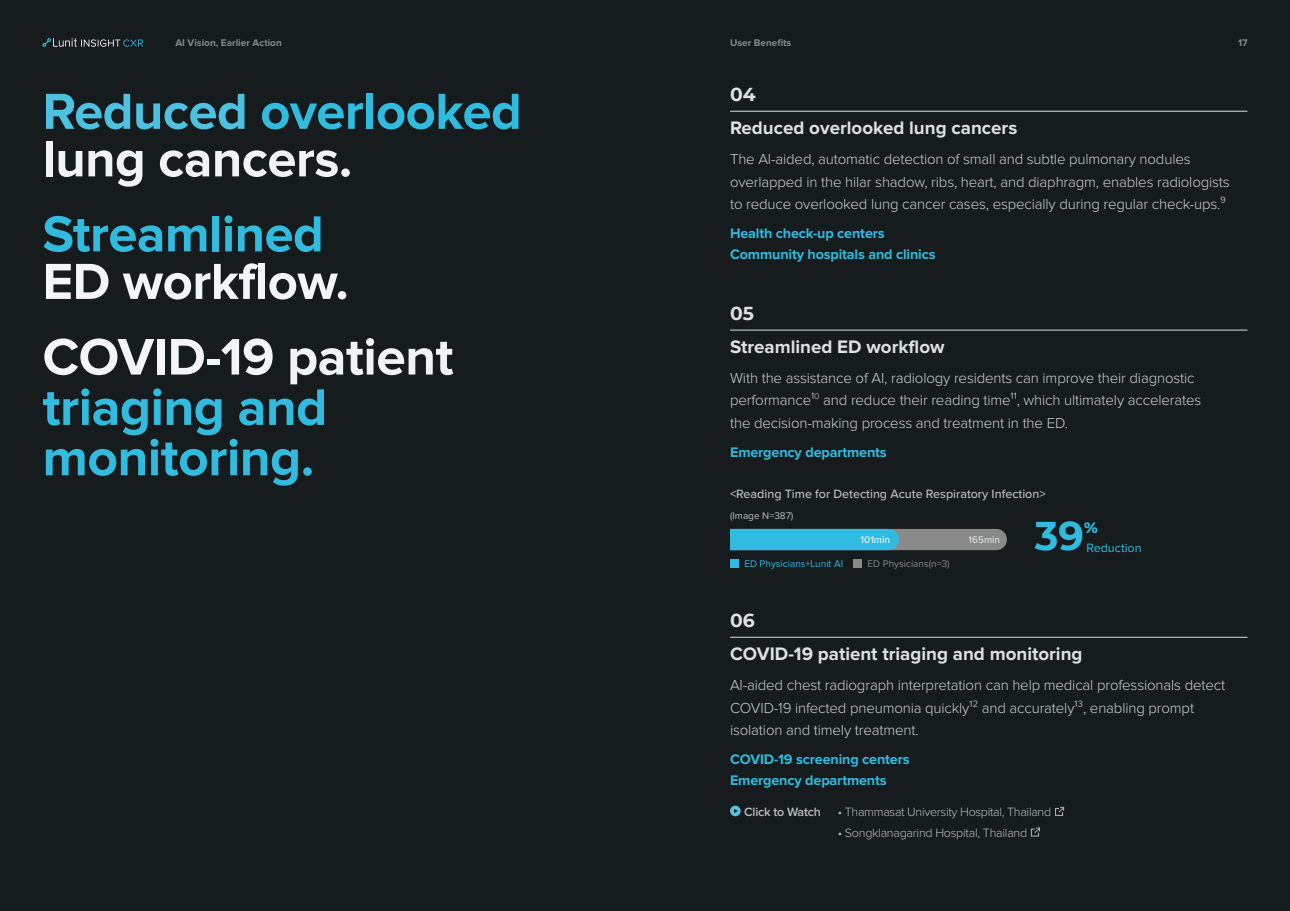
<style>
.page{position:relative;width:1290px;height:911px;background:#fff}
.page>*{position:absolute;margin:0;border:0;box-sizing:border-box;transform-origin:0 0}
.t1{font:700 53.25px/50.4px "Proxima Nova";letter-spacing:-.01em;color:#31bbde}
.t2{font:700 52.5px/47.5px "Proxima Nova";letter-spacing:-.01em;color:#f1f4f7}
.t3{font:700 52.5px "Proxima Nova";letter-spacing:-.01em;color:#31bbde}
.t4{font:700 52.5px "Proxima Nova";letter-spacing:-.01em;color:#f3f5f8}
.t5{font:700 40px "Montserrat";color:#31bbde}
.t6{font:700 18.75px "Proxima Nova";color:#e0e1e1}
.t7{font:700 18.75px "Montserrat";color:#e0e1e1}
.t8{font:800 15.25px "Montserrat";color:#31bbde}
.t9{font:300 15px/22.5px "Proxima Nova";letter-spacing:-.01em;color:#cfd0d0}
.t10{font:700 14.38px/21.2px "Proxima Nova";letter-spacing:-.01em;color:#31bbde}
.t11{font:300 12.5px "Proxima Nova";letter-spacing:-.025em;color:#bdbebe}
.t12{font:500 12.5px "Proxima Nova";color:#bdbebe}
.t13{font:600 12.5px "Proxima Nova";letter-spacing:-.02em;color:#bdbebe}
.t14{font:12.5px "Proxima Nova";color:#31bbde}
.t15{font:700 10px "Proxima Nova";color:#898989}
.t16{font:10px "Proxima Nova";color:#31bbde}
.t17{font:10px "Proxima Nova";color:#898989}
.t18{font:10px "Proxima Nova";color:#bdbebe}
.t19{font:500 10px "Proxima Nova";color:#f5f6f9}
.t20{font:500 10px "Proxima Nova";color:#e0e1e1}
.s1{color:#4ec0e0}
.s2{color:#31bbde}
.s3{color:#f3f5f8}
.s4{color:#f1f4f7}
</style>
<div class="page">
<div style="left:0;top:0;width:645px;height:911px;background:#161b1e"></div>
<div style="left:645px;top:0;width:645px;height:911px;background:#161b1e"></div>
<hr style="left:730px;top:111px;width:517px;height:1px;background:#dcdddd">
<hr style="left:730px;top:637px;width:517px;height:1px;background:#dcdddd">
<div style="left:730px;top:805px;width:11px;height:11px;background:#58c2e1;border-radius:50%"></div>
<svg style="left:734px;top:809px;width:4px;height:4px"></svg>
<svg style="left:1055px;top:807px;width:9px;height:9px"></svg>
<hr style="left:730px;top:330px;width:517px;height:1px;background:#dcdddd">
<div style="left:730px;top:559px;width:9px;height:9px;background:#31bbde"></div>
<div style="left:853px;top:559px;width:9px;height:9px;background:#898989"></div>
<svg style="left:730px;top:529px;width:277px;height:21px;background:#53a6bb"></svg>
<svg style="left:1031px;top:827px;width:9px;height:9px"></svg>
<svg style="left:43px;top:38px;width:100px;height:9px"></svg>
<p class="t15" style="left:175px;top:38px;width:108px">AI Vision, Earlier Action</p>
<p class="t15" style="left:1238px;top:38px;width:11px">17</p>
<p class="t15" style="left:730px;top:38px;width:63px">User Benefits</p>
<h2 class="t2" style="left:43px;top:90px;width:481px"><span class="s1">Reduced</span> <span class="s2">overlooked </span>lung cancers.</h2>
<h2 class="t3" style="left:43px;top:210px;width:283px">Streamlined</h2>
<h2 class="t4" style="left:43px;top:257px;width:308px">ED workflow.</h2>
<h1 class="t1" style="left:43px;top:334px;width:412px"><span class="s3">COVID-19</span> <span class="s4">patient </span>triaging and monitoring.</h1>
<p class="t7" style="left:730px;top:81px;width:27px">04</p>
<p class="t6" style="left:730px;top:119px;width:289px">Reduced overlooked lung cancers</p>
<p class="t9" style="left:730px;top:148px;width:501px">The AI-aided, automatic detection of small and subtle pulmonary nodules overlapped in the hilar shadow, ribs, heart, and diaphragm, enables radiologists to reduce overlooked lung cancer cases, especially during regular check-ups.⁹</p>
<p class="t10" style="left:730px;top:223px;width:207px">Health check-up centers<br>Community hospitals and clinics</p>
<p class="t7" style="left:730px;top:300px;width:25px">05</p>
<p class="t6" style="left:730px;top:338px;width:216px">Streamlined ED workflow</p>
<p class="t9" style="left:730px;top:367px;width:473px">With the assistance of AI, radiology residents can improve their diagnostic performance¹<sup>0</sup> and reduce their reading time¹¹, which ultimately accelerates the decision-making process and treatment in the ED.</p>
<p class="t10" style="left:730px;top:442px;width:158px">Emergency departments</p>
<p class="t12" style="left:730px;top:484px;width:317px">&lt;Reading Time for Detecting Acute Respiratory Infection&gt;</p>
<p class="t18" style="left:730px;top:511px;width:65px">(Image N=387)</p>
<p class="t19" style="left:860px;top:532px;width:31px">101min</p>
<p class="t20" style="left:968px;top:532px;width:33px">165min</p>
<p class="t16" style="left:744px;top:559px;width:100px">ED Physicians+Lunit AI</p>
<p class="t17" style="left:867px;top:559px;width:84px">ED Physicians(n=3)</p>
<p class="t7" style="left:730px;top:607px;width:26px">06</p>
<h3 class="t5" style="left:1035px;top:507px;width:51px">39</h3>
<p class="t8" style="left:1084px;top:516px;width:15px">%</p>
<p class="t14" style="left:1086px;top:542px;width:57px">Reduction</p>
<p class="t6" style="left:730px;top:645px;width:354px">COVID-19 patient triaging and monitoring</p>
<p class="t9" style="left:730px;top:674px;width:497px">AI-aided chest radiograph interpretation can help medical professionals detect<br>COVID-19 infected pneumonia quickly¹² and accurately¹³, enabling prompt isolation and timely treatment.</p>
<p class="t10" style="left:730px;top:749px;width:181px">COVID-19 screening centers<br>Emergency departments</p>
<p class="t13" style="left:744px;top:805px;width:78px">Click to Watch</p>
<p class="t11" style="left:838px;top:805px;width:215px">• Thammasat University Hospital, Thailand</p>
<p class="t11" style="left:838px;top:827px;width:191px">• Songklanagarind Hospital, Thailand</p>
</div>
